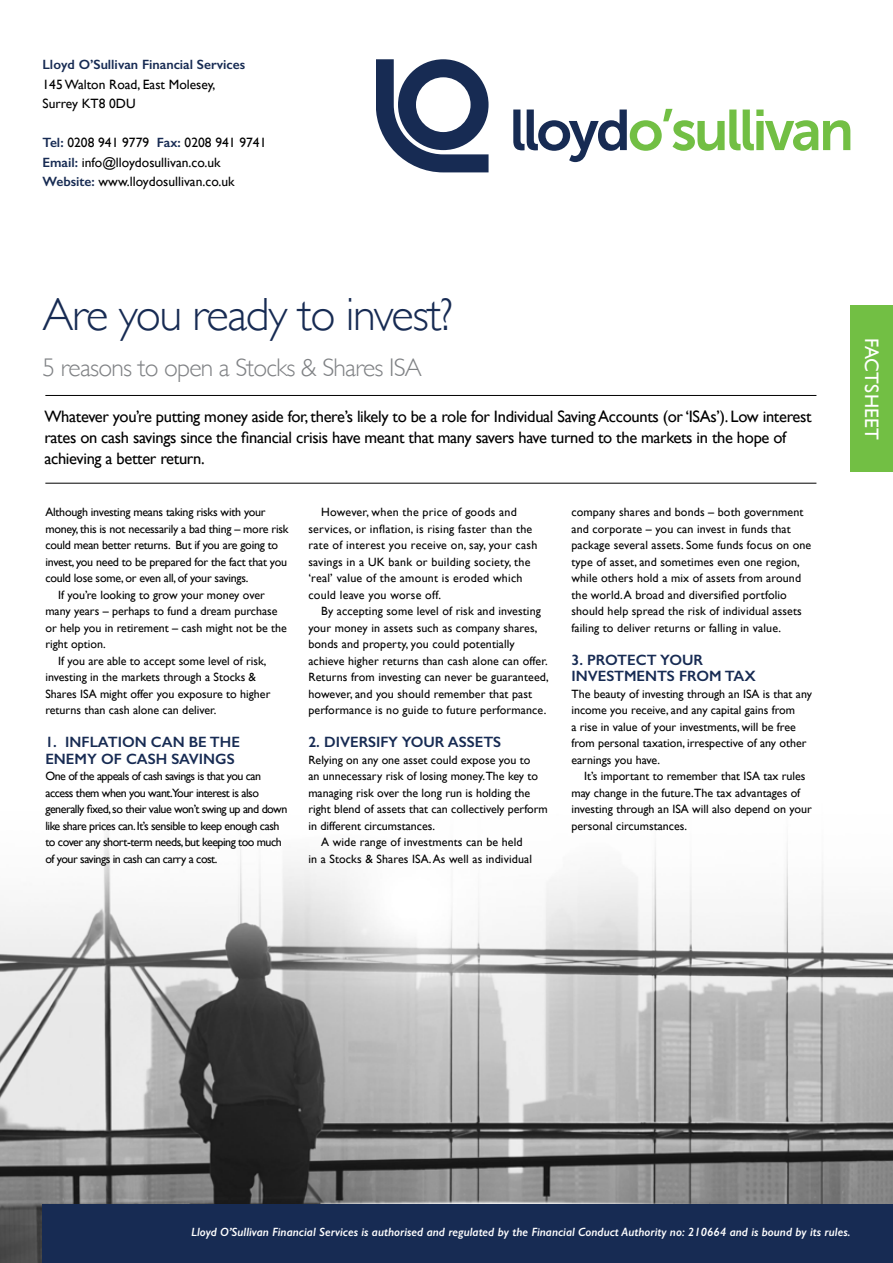
<style>
.page{position:relative;width:893px;height:1263px;background:#fff}
.page>*{position:absolute;margin:0;border:0;box-sizing:border-box;transform-origin:0 0}
.t1{font:300 46.5px "Gill Sans";letter-spacing:-.03em;color:#172b53}
.t2{font:300 25.5px "Gill Sans";letter-spacing:-.03em;color:#808285}
.t3{font:19.5px "Gill Sans";letter-spacing:.01em;color:#fff}
.t4{font:16.5px/21px "Gill Sans";letter-spacing:-.02em;color:#000}
.t5{font:600 15px/16.5px "Gill Sans";color:#172b53}
.t6{font:13.5px/19.5px "Gill Sans";color:#000}
.t7{font:600 13.5px "Gill Sans";color:#172b53}
.t8{font:12px/16.5px "Gill Sans";color:#000}
.t9{font:12px/16.5px "Gill Sans";letter-spacing:-.04em;color:#000}
.t10{font:12px "Gill Sans";letter-spacing:-.02em;color:#000}
.t11{font:12px/16.5px "Gill Sans";letter-spacing:.02em;color:#000}
.t12{font:italic 600 12px "Gill Sans";color:#fff}
.s1{font-weight:600;color:#172b53}
</style>
<div class="page">
<img style="left:0;top:831px;width:893px;height:432px">
<hr style="left:45px;top:483px;width:771px;height:1px;background:#000">
<hr style="left:45px;top:395px;width:771px;height:1px;background:#000">
<div style="left:850px;top:306px;width:43px;height:166px;background:#72bf44"></div>
<div style="left:43px;top:1204px;width:850px;height:59px;background:#172b53"></div>
<svg style="left:513px;top:109px;width:337px;height:53px"></svg>
<svg style="left:376px;top:60px;width:113px;height:112px"></svg>
<p class="t7" style="left:43px;top:57px;width:204px">Lloyd O’Sullivan Financial Services</p>
<p class="t6" style="left:43px;top:74px;width:174px">145 Walton Road, East Molesey,<br>Surrey KT8 0DU</p>
<p class="t6" style="left:43px;top:133px;width:225px"><span class="s1">Tel:</span> 0208 941 9779 <span class="s1">Fax:</span> 0208 941 9741<br><span class="s1">Email:</span> info@lloydosullivan.co.uk<br><span class="s1">Website:</span> www.lloydosullivan.co.uk</p>
<h1 class="t1" style="left:43px;top:288px;width:412px">Are you ready to invest?</h1>
<h2 class="t2" style="left:43px;top:353px;width:381px">5 reasons to open a Stocks &amp; Shares ISA</h2>
<p class="t4" style="left:44px;top:406px;width:769px">Whatever you’re putting money aside for, there’s likely to be a role for Individual Saving Accounts (or ‘ISAs’). Low interest rates on cash savings since the financial crisis have meant that many savers have turned to the markets in the hope of achieving a better return.</p>
<p class="t10" style="left:45px;top:505px;width:222px">Although investing means taking risks with your</p>
<p class="t10" style="left:45px;top:521px;width:245px">money, this is not necessarily a bad thing – more risk</p>
<p class="t10" style="left:45px;top:538px;width:234px">could mean better returns. But if you are going to</p>
<p class="t10" style="left:45px;top:554px;width:243px">invest, you need to be prepared for the fact that you</p>
<p class="t10" style="left:45px;top:571px;width:205px">could lose some, or even all, of your savings.</p>
<p class="t8" style="left:58px;top:586px;width:208px">If you’re looking to grow your money over</p>
<p class="t8" style="left:45px;top:603px;width:234px">many years – perhaps to fund a dream purchase</p>
<p class="t8" style="left:45px;top:619px;width:243px">or help you in retirement – cash might not be the</p>
<p class="t8" style="left:45px;top:636px;width:62px">right option.</p>
<p class="t8" style="left:58px;top:652px;width:210px">If you are able to accept some level of risk,</p>
<p class="t8" style="left:45px;top:669px;width:212px">investing in the markets through a Stocks &amp;</p>
<p class="t8" style="left:45px;top:685px;width:227px">Shares ISA might offer you exposure to higher</p>
<p class="t8" style="left:45px;top:702px;width:172px">returns than cash alone can deliver.</p>
<p class="t5" style="left:45px;top:734px;width:196px">1. INFLATION CAN BE THE<br>ENEMY OF CASH SAVINGS</p>
<p class="t9" style="left:45px;top:768px;width:244px">One of the appeals of cash savings is that you can access them when you want.Your interest is also generally fixed, so their value won’t swing up and down like share prices can. It’s sensible to keep enough cash to cover any short-term needs, but keeping too much of your savings in cash can carry a cost.</p>
<p class="t11" style="left:308px;top:504px;width:230px;text-indent:13px">However, when the price of goods and services, or inflation, is rising faster than the rate of interest you receive on, say, your cash savings in a UK bank or building society, the ‘real’ value of the amount is eroded which could leave you worse off.</p>
<p class="t8" style="left:308px;top:603px;width:242px;text-indent:13px">By accepting some level of risk and investing your money in assets such as company shares, bonds and property, you could potentially achieve higher returns than cash alone can offer.<br>Returns from investing can never be guaranteed, however, and you should remember that past performance is no guide to future performance.</p>
<p class="t5" style="left:308px;top:734px;width:194px">2. DIVERSIFY YOUR ASSETS</p>
<p class="t8" style="left:308px;top:751px;width:224px">Relying on any one asset could expose you to</p>
<p class="t8" style="left:308px;top:768px;width:231px">an unnecessary risk of losing money.The key to</p>
<p class="t8" style="left:308px;top:784px;width:223px">managing risk over the long run is holding the</p>
<p class="t8" style="left:308px;top:801px;width:241px">right blend of assets that can collectively perform</p>
<p class="t8" style="left:308px;top:817px;width:128px">in different circumstances.</p>
<p class="t8" style="left:321px;top:834px;width:203px">A wide range of investments can be held</p>
<p class="t8" style="left:308px;top:850px;width:225px">in a Stocks &amp; Shares ISA. As well as individual</p>
<p class="t8" style="left:571px;top:504px;width:241px">company shares and bonds – both government and corporate – you can invest in funds that package several assets. Some funds focus on one type of asset, and sometimes even one region, while others hold a mix of assets from around the world. A broad and diversified portfolio should help spread the risk of individual assets failing to deliver returns or falling in value.</p>
<p class="t5" style="left:571px;top:651px;width:186px">3. PROTECT YOUR<br>INVESTMENTS FROM TAX</p>
<p class="t8" style="left:571px;top:685px;width:242px">The beauty of investing through an ISA is that any income you receive, and any capital gains from<br>a rise in value of your investments, will be free from personal taxation, irrespective of any other earnings you have.</p>
<p class="t8" style="left:571px;top:768px;width:242px;text-indent:13px">It’s important to remember that ISA tax rules may change in the future.The tax advantages of investing through an ISA will also depend on your personal circumstances.</p>
<h3 class="t3" style="left:883px;top:338px;width:104px;rotate:90deg">FACTSHEET</h3>
<p class="t12" style="left:191px;top:1224px;width:661px">Lloyd O’Sullivan Financial Services is authorised and regulated by the Financial Conduct Authority no: 210664 and is bound by its rules.</p>
</div>
